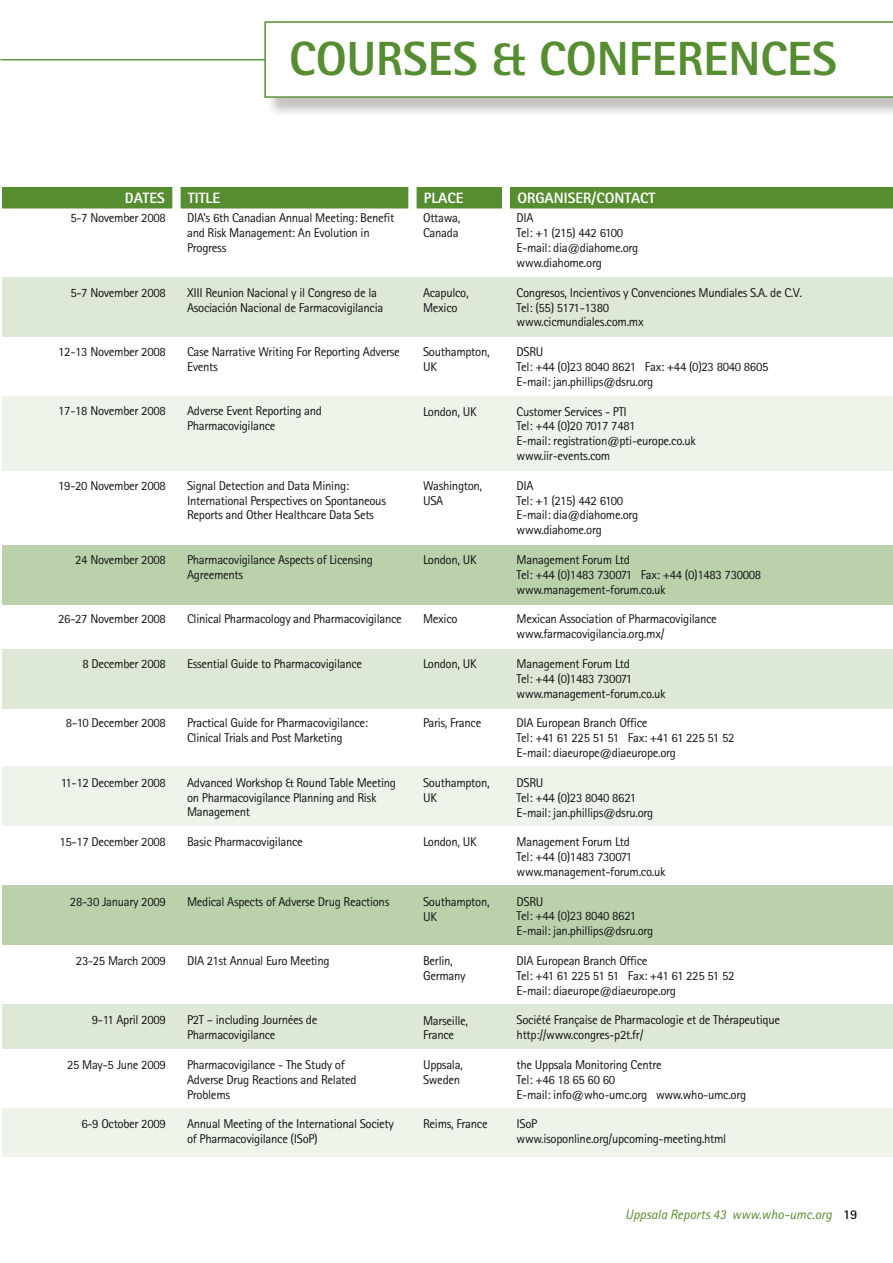
<style>
.page{position:relative;width:893px;height:1263px;background:#fff}
.page>*{position:absolute;margin:0;border:0;box-sizing:border-box;transform-origin:0 0}
.t1{font:800 48px "Rotis Sans Serif";color:#558d30}
.t2{font:800 15px "Rotis Sans Serif";color:#fff}
.t3{font:italic 13.5px "Rotis Sans Serif";color:#558d30}
.t4{font:12.75px/14.9px "Rotis Sans Serif";letter-spacing:-.025em;color:#121212}
.s1{font-weight:700;font-style:normal;color:#121212}
</style>
<div class="page">
<div style="left:2px;top:1108px;width:891px;height:49px;background:#eef4ea"></div>
<div style="left:2px;top:277px;width:891px;height:59px;background:#dde8d6"></div>
<div style="left:2px;top:766px;width:891px;height:59px;background:#eef4ea"></div>
<div style="left:2px;top:545px;width:891px;height:59px;background:#bbd1ac"></div>
<div style="left:2px;top:649px;width:891px;height:59px;background:#dde8d6"></div>
<div style="left:2px;top:885px;width:891px;height:59px;background:#bbd1ac"></div>
<div style="left:2px;top:1004px;width:891px;height:45px;background:#dde8d6"></div>
<div style="left:2px;top:396px;width:891px;height:74px;background:#eef4ea"></div>
<div style="left:510px;top:187px;width:383px;height:21px;background:#558d30"></div>
<div style="left:417px;top:187px;width:84px;height:21px;background:#558d30"></div>
<div style="left:181px;top:187px;width:227px;height:21px;background:#558d30"></div>
<div style="left:3px;top:187px;width:169px;height:21px;background:#558d30"></div>
<hr style="left:0;top:59px;width:893px;height:1px;background:#558d30">
<div style="left:267px;top:24px;width:626px;height:92px;background:#121212;opacity:.25"></div>
<svg style="left:264px;top:21px;width:629px;height:77px"></svg>
<h1 class="t1" style="left:289px;top:28px;width:549px">COURSES &amp; CONFERENCES</h1>
<p class="t2" style="left:125px;top:189px;width:9px">DATES</p>
<p class="t2" style="left:188px;top:189px;width:8px">TITLE</p>
<p class="t2" style="left:424px;top:189px;width:9px">PLACE</p>
<p class="t2" style="left:517px;top:189px;width:140px">ORGANISER/CONTACT</p>
<p class="t4" style="left:70px;top:210px;width:97px">5-7 November 2008</p>
<p class="t4" style="left:70px;top:285px;width:97px">5-7 November 2008</p>
<p class="t4" style="left:58px;top:344px;width:109px">12-13 November 2008</p>
<p class="t4" style="left:58px;top:404px;width:109px">17-18 November 2008</p>
<p class="t4" style="left:187px;top:211px;width:209px">DIA’s 6th Canadian Annual Meeting: Benefit and Risk Management: An Evolution in<br>Progress</p>
<p class="t4" style="left:187px;top:285px;width:198px">XIII Reunion Nacional y il Congreso de la<br>Asociación Nacional de Farmacovigilancia</p>
<p class="t4" style="left:187px;top:344px;width:214px">Case Narrative Writing For Reporting Adverse<br>Events</p>
<p class="t4" style="left:187px;top:404px;width:136px">Adverse Event Reporting and<br>Pharmacovigilance</p>
<p class="t4" style="left:423px;top:211px;width:39px">Ottawa,<br>Canada</p>
<p class="t4" style="left:423px;top:285px;width:47px">Acapulco,<br>Mexico</p>
<p class="t4" style="left:423px;top:344px;width:68px">Southampton,<br>UK</p>
<p class="t4" style="left:423px;top:404px;width:55px">London, UK</p>
<p class="t4" style="left:58px;top:478px;width:109px">19-20 November 2008</p>
<p class="t4" style="left:75px;top:552px;width:92px">24 November 2008</p>
<p class="t4" style="left:58px;top:611px;width:109px">26-27 November 2008</p>
<p class="t4" style="left:82px;top:656px;width:85px">8 December 2008</p>
<p class="t4" style="left:187px;top:478px;width:200px">Signal Detection and Data Mining:<br>International Perspectives on Spontaneous<br>Reports and Other Healthcare Data Sets</p>
<p class="t4" style="left:187px;top:552px;width:187px">Pharmacovigilance Aspects of Licensing<br>Agreements</p>
<p class="t4" style="left:187px;top:612px;width:216px">Clinical Pharmacology and Pharmacovigilance</p>
<p class="t4" style="left:187px;top:656px;width:177px">Essential Guide to Pharmacovigilance</p>
<p class="t4" style="left:423px;top:478px;width:61px">Washington,<br>USA</p>
<p class="t4" style="left:423px;top:552px;width:55px">London, UK</p>
<p class="t4" style="left:423px;top:612px;width:36px">Mexico</p>
<p class="t4" style="left:423px;top:656px;width:55px">London, UK</p>
<p class="t4" style="left:66px;top:715px;width:101px">8-10 December 2008</p>
<p class="t4" style="left:61px;top:775px;width:106px">11-12 December 2008</p>
<p class="t4" style="left:59px;top:834px;width:108px">15-17 December 2008</p>
<p class="t4" style="left:187px;top:715px;width:183px">Practical Guide for Pharmacovigilance:<br>Clinical Trials and Post Marketing</p>
<p class="t4" style="left:187px;top:775px;width:211px">Advanced Workshop &amp; Round Table Meeting on Pharmacovigilance Planning and Risk<br>Management</p>
<p class="t4" style="left:187px;top:834px;width:117px">Basic Pharmacovigilance</p>
<p class="t4" style="left:423px;top:716px;width:60px">Paris, France</p>
<p class="t4" style="left:423px;top:775px;width:68px">Southampton,<br>UK</p>
<p class="t4" style="left:423px;top:834px;width:55px">London, UK</p>
<p class="t4" style="left:70px;top:894px;width:97px">28-30 January 2009</p>
<p class="t4" style="left:187px;top:894px;width:204px">Medical Aspects of Adverse Drug Reactions</p>
<p class="t4" style="left:76px;top:953px;width:91px">23-25 March 2009</p>
<p class="t4" style="left:187px;top:953px;width:144px">DIA 21st Annual Euro Meeting</p>
<p class="t4" style="left:92px;top:1012px;width:75px">9-11 April 2009</p>
<p class="t4" style="left:67px;top:1057px;width:100px">25 May-5 June 2009</p>
<p class="t4" style="left:81px;top:1116px;width:86px">6-9 October 2009</p>
<p class="t4" style="left:187px;top:1012px;width:132px">P2T – including Journées de<br>Pharmacovigilance</p>
<p class="t4" style="left:187px;top:1057px;width:171px">Pharmacovigilance - The Study of<br>Adverse Drug Reactions and Related<br>Problems</p>
<p class="t4" style="left:187px;top:1116px;width:208px">Annual Meeting of the International Society of Pharmacovigilance (ISoP)</p>
<p class="t4" style="left:423px;top:894px;width:68px">Southampton,<br>UK</p>
<p class="t4" style="left:423px;top:953px;width:44px">Berlin,<br>Germany</p>
<p class="t4" style="left:423px;top:1013px;width:47px">Marseille,<br>France</p>
<p class="t4" style="left:423px;top:1057px;width:41px">Uppsala,<br>Sweden</p>
<p class="t4" style="left:423px;top:1116px;width:66px">Reims, France</p>
<p class="t4" style="left:517px;top:211px;width:123px">DIA<br>Tel: +1 (215) 442 6100<br>E-mail: dia@diahome.org www.diahome.org</p>
<p class="t4" style="left:517px;top:285px;width:287px">Congresos, Incientivos y Convenciones Mundiales S.A. de C.V.<br>Tel: (55) 5171-1380<br>www.cicmundiales.com.mx</p>
<p class="t4" style="left:517px;top:344px;width:253px">DSRU<br>Tel: +44 (0)23 8040 8621 Fax: +44 (0)23 8040 8605<br>E-mail: jan.phillips@dsru.org</p>
<p class="t4" style="left:517px;top:404px;width:181px">Customer Services - PTI<br>Tel: +44 (0)20 7017 7481<br>E-mail: registration@pti-europe.co.uk www.iir-events.com</p>
<p class="t4" style="left:517px;top:478px;width:123px">DIA<br>Tel: +1 (215) 442 6100<br>E-mail: dia@diahome.org www.diahome.org</p>
<p class="t4" style="left:517px;top:552px;width:246px">Management Forum Ltd<br>Tel: +44 (0)1483 730071 Fax: +44 (0)1483 730008 www.management-forum.co.uk</p>
<p class="t4" style="left:517px;top:612px;width:202px">Mexican Association of Pharmacovigilance www.farmacovigilancia.org.mx/</p>
<p class="t4" style="left:517px;top:656px;width:151px">Management Forum Ltd<br>Tel: +44 (0)1483 730071 www.management-forum.co.uk</p>
<p class="t4" style="left:517px;top:715px;width:219px">DIA European Branch Office<br>Tel: +41 61 225 51 51 Fax: +41 61 225 51 52<br>E-mail: diaeurope@diaeurope.org</p>
<p class="t4" style="left:517px;top:775px;width:138px">DSRU<br>Tel: +44 (0)23 8040 8621<br>E-mail: jan.phillips@dsru.org</p>
<p class="t4" style="left:517px;top:834px;width:151px">Management Forum Ltd<br>Tel: +44 (0)1483 730071 www.management-forum.co.uk</p>
<p class="t4" style="left:517px;top:894px;width:138px">DSRU<br>Tel: +44 (0)23 8040 8621<br>E-mail: jan.phillips@dsru.org</p>
<p class="t4" style="left:517px;top:953px;width:219px">DIA European Branch Office<br>Tel: +41 61 225 51 51 Fax: +41 61 225 51 52<br>E-mail: diaeurope@diaeurope.org</p>
<p class="t4" style="left:517px;top:1013px;width:265px">Société Française de Pharmacologie et de Thérapeutique http://www.congres-p2t.fr/</p>
<p class="t4" style="left:517px;top:1057px;width:231px">the Uppsala Monitoring Centre<br>Tel: +46 18 65 60 60<br>E-mail: info@who-umc.org www.who-umc.org</p>
<p class="t4" style="left:517px;top:1116px;width:211px">ISoP www.isoponline.org/upcoming-meeting.html</p>
<p class="t3" style="left:625px;top:1207px;width:234px">Uppsala Reports 43 www.who-umc.org <span class="s1">19</span></p>
</div>
